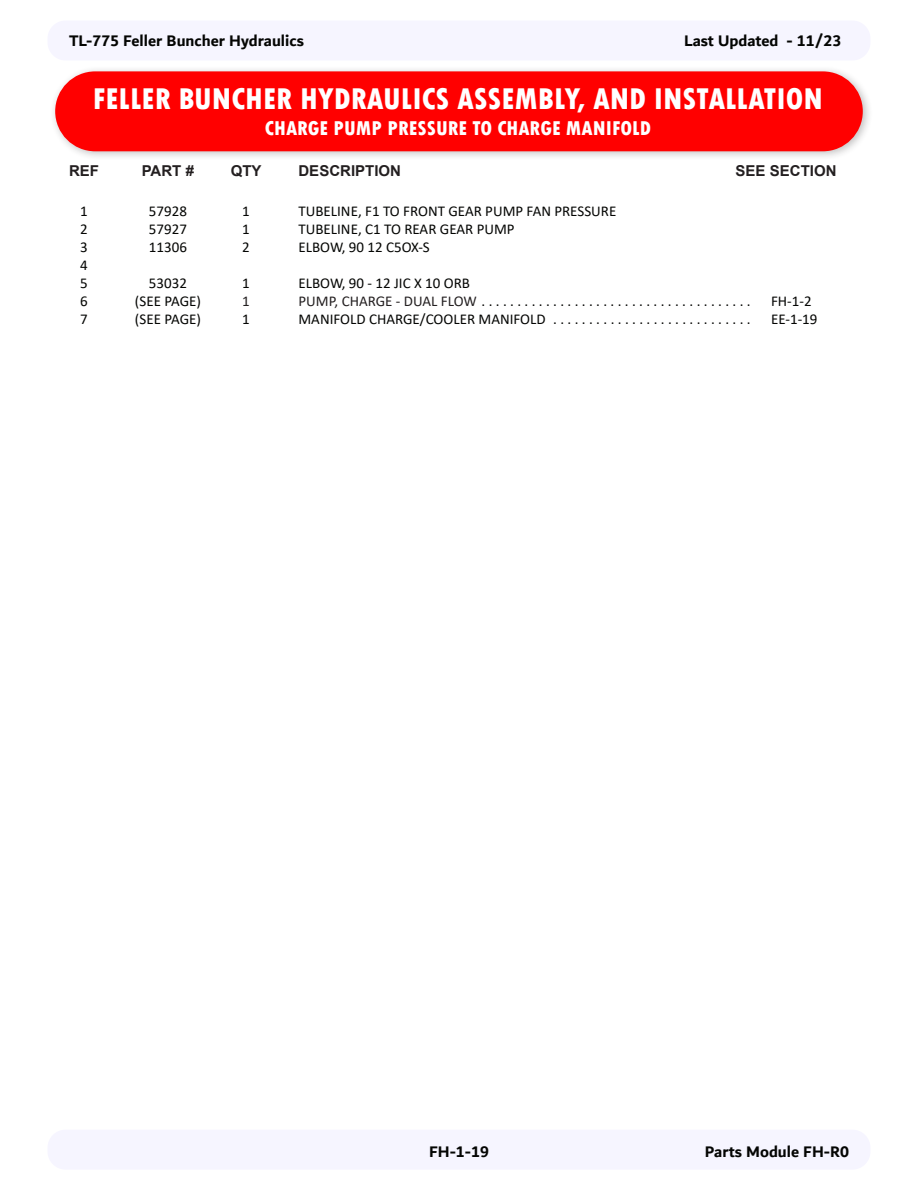
<style>
.page{position:relative;width:918px;height:1188px;background:#fff}
.page>*{position:absolute;margin:0;border:0;box-sizing:border-box;transform-origin:0 0}
.Main_Heading{font:800 condensed 31.5px "Tw Cen";color:#fff}
.Main_Heading_Sub{font:800 condensed 21px "Tw Cen";color:#fff}
.t1{font:700 16.5px "Dubai";color:#040503}
.Body{font:15px/18px "Calibri";color:#040503}
.Heading_-_Column{font:700 15px "Arial";color:#231f20}
.Body-2{font:15px "Calibri";color:#231f20}
.s1{color:#231f20}
</style>
<div class="page">
<div style="left:48px;top:21px;width:822px;height:39px;background:#f6f5ff;border-radius:18px"></div>
<div style="left:48px;top:1130px;width:822px;height:40px;background:#f6f5ff;border-radius:18px"></div>
<div style="left:49px;top:65px;width:824px;height:97px;background:#231f20;opacity:.28"></div>
<div style="left:55px;top:71px;width:808px;height:80px;background:#f00;border-radius:40px"></div>
<p class="t1" style="left:69px;top:31px;width:236px">TL-775 Feller Buncher Hydraulics</p>
<p class="t1" style="left:684px;top:31px;width:159px">Last Updated - 11/23</p>
<p class="Main_Heading" style="left:93px;top:81px;width:731px">FELLER BUNCHER HYDRAULICS ASSEMBLY, AND INSTALLATION</p>
<p class="Main_Heading_Sub" style="left:265px;top:116px;width:387px">CHARGE PUMP PRESSURE TO CHARGE MANIFOLD</p>
<p class="Heading_-_Column" style="left:69px;top:160px;width:31px">REF</p>
<p class="Heading_-_Column" style="left:142px;top:160px;width:54px">PART #</p>
<p class="Heading_-_Column" style="left:231px;top:160px;width:32px">QTY</p>
<p class="Heading_-_Column" style="left:298px;top:160px;width:104px">DESCRIPTION</p>
<p class="Heading_-_Column" style="left:735px;top:160px;width:103px">SEE SECTION</p>
<p class="Body" style="left:80px;top:201px;width:9px">1</p>
<p class="Body" style="left:149px;top:201px;width:40px">57928</p>
<p class="Body" style="left:242px;top:201px;width:9px">1</p>
<p class="Body" style="left:298px;top:201px;width:319px">TUBELINE, F1 TO FRONT GEAR PUMP FAN PRESSURE</p>
<p class="Body" style="left:80px;top:219px;width:9px">2</p>
<p class="Body" style="left:149px;top:219px;width:40px">57927</p>
<p class="Body" style="left:242px;top:219px;width:9px">1</p>
<p class="Body" style="left:298px;top:219px;width:218px">TUBELINE, C1 TO REAR GEAR PUMP</p>
<p class="Body" style="left:80px;top:237px;width:9px">3</p>
<p class="Body" style="left:149px;top:237px;width:40px">11306</p>
<p class="Body" style="left:242px;top:237px;width:9px">2</p>
<p class="Body" style="left:298px;top:237px;width:133px">ELBOW, 90 12 C5OX-S</p>
<p class="Body" style="left:80px;top:255px;width:9px">4<br>5</p>
<p class="Body" style="left:149px;top:273px;width:40px">53032</p>
<p class="Body" style="left:242px;top:273px;width:9px">1</p>
<p class="Body" style="left:298px;top:273px;width:173px">ELBOW, 90 - 12 JIC X 10 ORB</p>
<p class="Body" style="left:80px;top:291px;width:9px">6</p>
<p class="Body" style="left:135px;top:291px;width:68px">(SEE PAGE)</p>
<p class="Body-2" style="left:242px;top:290px;width:9px">1</p>
<p class="Body" style="left:298px;top:291px;width:454px"><span class="s1">PUMP, CHARGE - DUAL FLOW</span> . . . . . . . . . . . . . . . . . . . . . . . . . . . . . . . . . . . . . .</p>
<p class="Body" style="left:771px;top:291px;width:42px">FH-1-2</p>
<p class="Body" style="left:80px;top:309px;width:9px">7</p>
<p class="Body" style="left:135px;top:309px;width:68px">(SEE PAGE)</p>
<p class="Body" style="left:242px;top:309px;width:9px">1</p>
<p class="Body" style="left:298px;top:309px;width:454px">MANIFOLD CHARGE/COOLER MANIFOLD . . . . . . . . . . . . . . . . . . . . . . . . . . . .</p>
<p class="Body" style="left:771px;top:309px;width:48px">EE-1-19</p>
<p class="t1" style="left:429px;top:1141px;width:61px">FH-1-19</p>
<p class="t1" style="left:705px;top:1141px;width:146px">Parts Module FH-R0</p>
</div>
